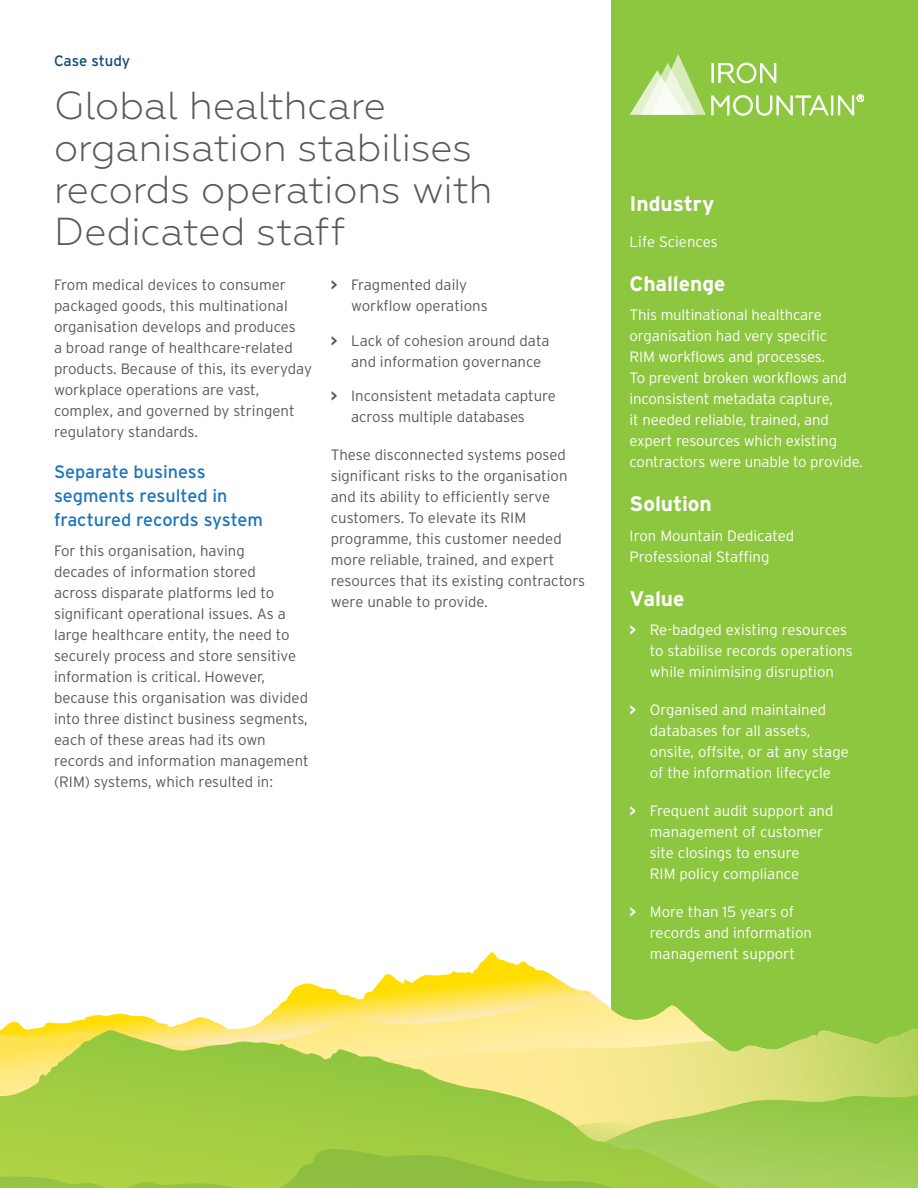
<style>
.page{position:relative;width:918px;height:1188px;background:#fff}
.page>*{position:absolute;margin:0;border:0;box-sizing:border-box;transform-origin:0 0}
.t1{font:300 39px/42px "Geometria";letter-spacing:-.005em;color:#58595b}
.t2{font:700 21px "Interstate";letter-spacing:-.005em;color:#fff}
.t3{font:18px/24px "Interstate";color:#1c75bc}
.t4{font:300 15px/21px "Interstate";color:#58595b}
.t5{font:300 15px/21px "Interstate";letter-spacing:-.01em;color:#fff}
.t6{font:15px "Interstate";letter-spacing:-.01em;color:#14477d}
.s1{font-weight:700}
</style>
<div class="page">
<div style="left:611px;top:0;width:307px;height:1188px;background:#8dc63f"></div>
<svg style="left:630px;top:54px;width:234px;height:61px"></svg>
<svg style="left:286px;top:952px;width:314px;height:48px"></svg>
<svg style="left:1px;top:1000px;width:699px;height:30px"></svg>
<svg style="left:368px;top:1029px;width:550px;height:65px"></svg>
<svg style="left:0;top:1030px;width:721px;height:64px"></svg>
<svg style="left:0;top:1094px;width:918px;height:94px"></svg>
<p class="t6" style="left:54px;top:52px;width:78px">Case study</p>
<h1 class="t1" style="left:54px;top:84px;width:440px">Global healthcare organisation stabilises records operations with<br>Dedicated staff</h1>
<p class="t4" style="left:54px;top:275px;width:259px">From medical devices to consumer packaged goods, this multinational organisation develops and produces<br>a broad range of healthcare-related products. Because of this, its everyday workplace operations are vast, complex, and governed by stringent regulatory standards.</p>
<p class="t3" style="left:54px;top:460px;width:211px">Separate business segments resulted in fractured records system</p>
<p class="t4" style="left:54px;top:540px;width:256px">For this organisation, having<br>decades of information stored<br>across disparate platforms led to significant operational issues. As a large healthcare entity, the need to securely process and store sensitive information is critical. However, because this organisation was divided into three distinct business segments, each of these areas had its own records and information management (RIM) systems, which resulted in:</p>
<p class="t4" style="left:351px;top:275px;width:138px;text-indent:-20px"><span class="s1">&gt;</span> Fragmented daily workflow operations</p>
<p class="t4" style="left:351px;top:330px;width:200px;text-indent:-20px"><span class="s1">&gt;</span> Lack of cohesion around data and information governance</p>
<p class="t4" style="left:351px;top:386px;width:206px;text-indent:-20px"><span class="s1">&gt;</span> Inconsistent metadata capture across multiple databases</p>
<p class="t4" style="left:331px;top:445px;width:256px">These disconnected systems posed significant risks to the organisation and its ability to efficiently serve customers. To elevate its RIM programme, this customer needed more reliable, trained, and expert resources that its existing contractors were unable to provide.</p>
<h2 class="t2" style="left:630px;top:190px;width:87px">Industry</h2>
<p class="t5" style="left:630px;top:231px;width:90px">Life Sciences</p>
<h2 class="t2" style="left:630px;top:270px;width:97px">Challenge</h2>
<p class="t5" style="left:630px;top:304px;width:235px">This multinational healthcare organisation had very specific<br>RIM workflows and processes.<br>To prevent broken workflows and inconsistent metadata capture,<br>it needed reliable, trained, and expert resources which existing contractors were unable to provide.</p>
<h2 class="t2" style="left:630px;top:491px;width:84px">Solution</h2>
<p class="t5" style="left:630px;top:525px;width:166px">Iron Mountain Dedicated<br>Professional Staffing</p>
<h2 class="t2" style="left:630px;top:585px;width:56px">Value</h2>
<p class="t5" style="left:650px;top:619px;width:204px;text-indent:-20px"><span class="s1">&gt;</span> Re-badged existing resources to stabilise records operations while minimising disruption</p>
<p class="t5" style="left:650px;top:699px;width:200px;text-indent:-20px"><span class="s1">&gt;</span> Organised and maintained databases for all assets, onsite, offsite, or at any stage of the information lifecycle</p>
<p class="t5" style="left:650px;top:800px;width:185px;text-indent:-20px"><span class="s1">&gt;</span> Frequent audit support and management of customer site closings to ensure<br>RIM policy compliance</p>
<p class="t5" style="left:650px;top:901px;width:164px;text-indent:-20px"><span class="s1">&gt;</span> More than 15 years of records and information management support</p>
</div>
